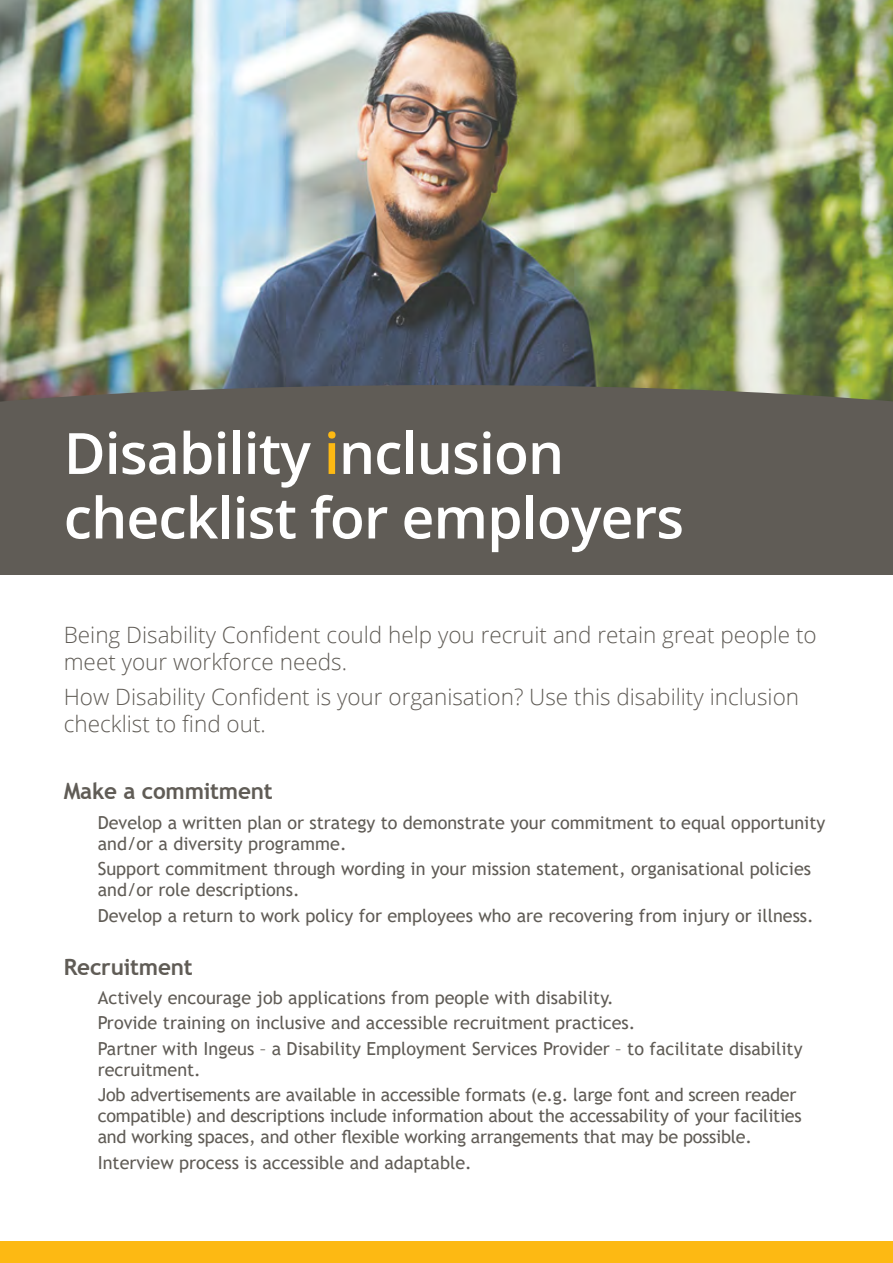
<style>
.page{position:relative;width:893px;height:1263px;background:#fff}
.page>*{position:absolute;margin:0;border:0;box-sizing:border-box;transform-origin:0 0}
.t1{font:600 57px/64.5px "Open Sans";letter-spacing:-.015em;color:#fff}
.t2{font:300 22.5px/27px "Open Sans";color:#605c56}
.t3{font:700 22.5px "Trebuchet MS";letter-spacing:-.01em;color:#605c56}
.t4{font:18px/21px "Trebuchet MS";color:#605c56}
.s1{color:#fdb913}
</style>
<div class="page">
<div style="left:0;top:0;width:893px;height:574px;background:#605c56"></div>
<div style="left:0;top:1242px;width:893px;height:21px;background:#fdb913"></div>
<img style="left:0;top:0;width:893px;height:385px">
<img style="left:0;top:385px;width:893px;height:17px">
<h1 class="t1" style="left:64px;top:420px;width:622px">Disability <span class="s1">i</span>nclusion checklist for employers</h1>
<p class="t2" style="left:64px;top:621px;width:754px">Being Disability Confident could help you recruit and retain great people to meet your workforce needs.</p>
<p class="t2" style="left:64px;top:683px;width:737px">How Disability Confident is your organisation? Use this disability inclusion checklist to find out.</p>
<p class="t3" style="left:64px;top:777px;width:210px">Make a commitment</p>
<p class="t4" style="left:98px;top:812px;width:729px">Develop a written plan or strategy to demonstrate your commitment to equal opportunity and/or a diversity programme.</p>
<p class="t4" style="left:98px;top:858px;width:715px">Support commitment through wording in your mission statement, organisational policies and/or role descriptions.</p>
<p class="t4" style="left:98px;top:905px;width:718px">Develop a return to work policy for employees who are recovering from injury or illness.</p>
<p class="t3" style="left:64px;top:952px;width:130px">Recruitment</p>
<p class="t4" style="left:98px;top:985px;width:706px;line-height:25.2px">Actively encourage job applications from people with disability.<br>Provide training on inclusive and accessible recruitment practices.<br>Partner with Ingeus – a Disability Employment Services Provider – to facilitate disability</p>
<p class="t4" style="left:98px;top:1056px;width:700px;line-height:25.2px">recruitment.<br>Job advertisements are available in accessible formats (e.g. large font and screen reader</p>
<p class="t4" style="left:98px;top:1105px;width:705px">compatible) and descriptions include information about the accessability of your facilities and working spaces, and other flexible working arrangements that may be possible.</p>
<p class="t4" style="left:98px;top:1152px;width:375px">Interview process is accessible and adaptable.</p>
</div>
